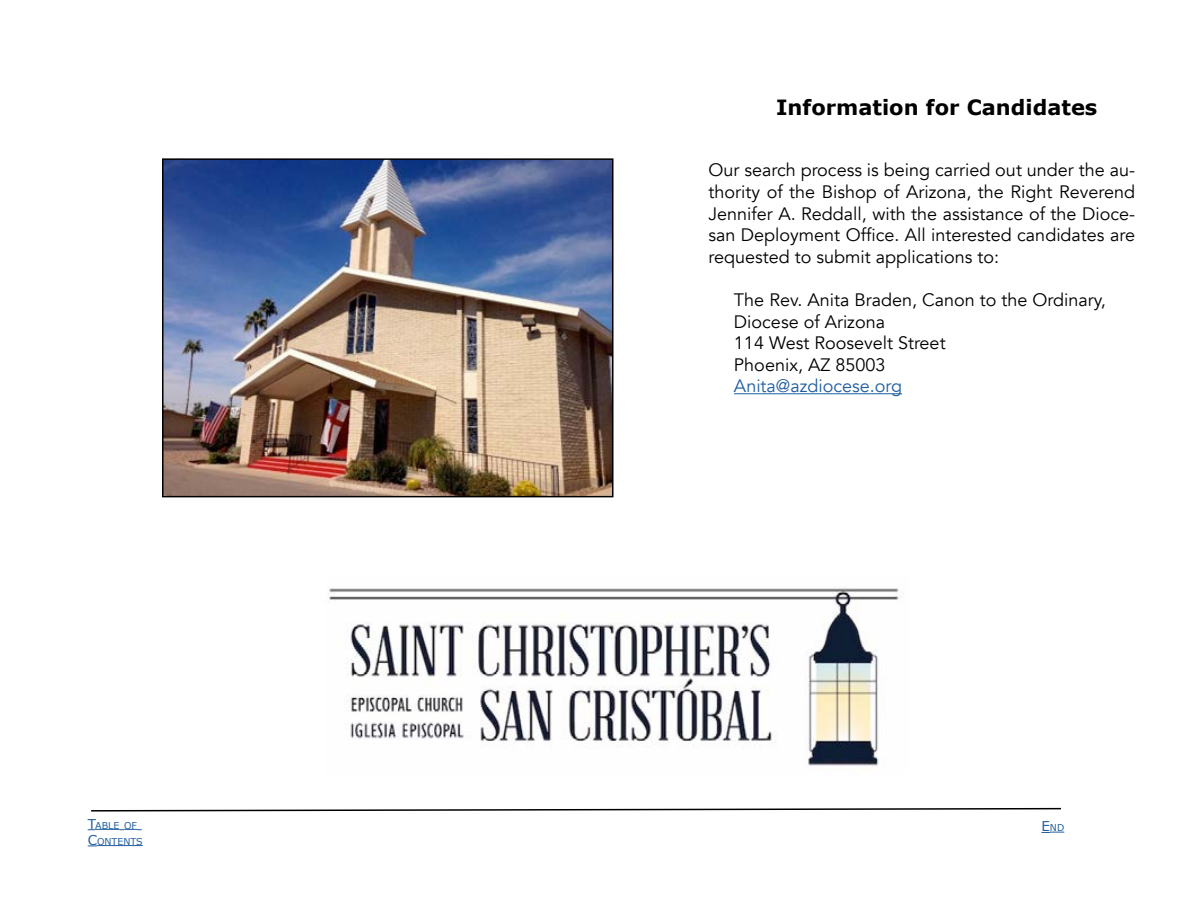
<style>
.page{position:relative;width:1188px;height:918px;background:#fff}
.page>*{position:absolute;margin:0;border:0;box-sizing:border-box;transform-origin:0 0}
.t1{font:700 21px "Verdana";color:#000}
.t2{font:18px/21.6px "Avenir";color:#000;text-align:justify}
.t3{font:18px "Avenir";color:#215e9e}
.t4{font:9.45px/16.2px "Verdana";color:#215e9e}
.s1{font-size:13.5px}
</style>
<div class="page">
<svg style="left:88px;top:829px;width:54px;height:1px"></svg>
<hr style="left:97px;top:845px;width:46px;height:1px;background:#215e9e">
<svg style="left:1041px;top:832px;width:23px;height:1px"></svg>
<svg style="left:91px;top:807px;width:970px;height:5px"></svg>
<img style="left:328px;top:586px;width:576px;height:181px">
<hr style="left:734px;top:393px;width:168px;height:1px;background:#215e9e">
<img style="left:165px;top:161px;width:446px;height:333px">
<div style="left:162px;top:158px;width:452px;height:339px;border:2px solid #000"></div>
<p class="t1" style="left:776px;top:94px;width:323px">Information for Candidates</p>
<p class="t2" style="left:708px;top:160px;width:428px">Our search process is being carried out under the au&shy;thority of the Bishop of Arizona, the Right Reverend Jennifer A. Reddall, with the assistance of the Dioce&shy;san Deployment Office. All interested candidates are requested to submit applications to:</p>
<p class="t2" style="left:734px;top:289px;width:373px;text-align:left">The Rev. Anita Braden, Canon to the Ordinary,<br>Diocese of Arizona<br>114 West Roosevelt Street<br>Phoenix, AZ 85003</p>
<p class="t3" style="left:734px;top:375px;width:170px">Anita@azdiocese.org</p>
<p class="t4" style="left:88px;top:817px;width:57px"><span class="s1">T</span>ABLE OF<br><span class="s1">C</span>ONTENTS</p>
<p class="t4" style="left:1041px;top:820px;width:24px"><span class="s1">E</span>ND</p>
</div>
